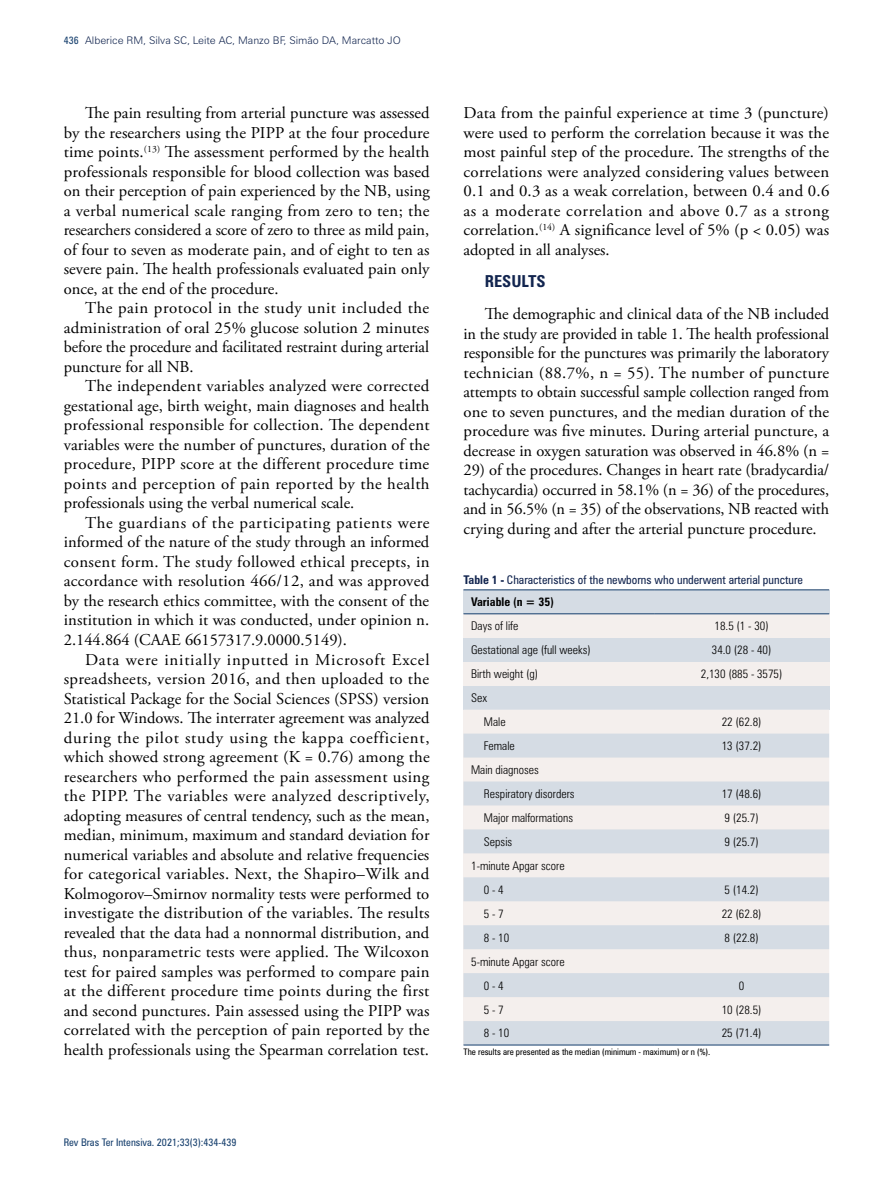
<style>
.page{position:relative;width:893px;height:1191px;background:#fff}
.page>*{position:absolute;margin:0;border:0;box-sizing:border-box;transform-origin:0 0}
.t1{font:16.5px/19.5px "Adobe Garamond Pro";color:#000;text-align:justify}
.t2{font:700 condensed 16.5px "Zurich BT";color:#12254f}
.t3{font:300 condensed 12px/24px "Zurich BT";color:#000}
.t4{font:condensed 12px/22.5px "Zurich BT";color:#12254f}
.t5{font:300 10.5px "Zurich BT";color:#12254f}
.t6{font:condensed 10.5px "Zurich BT";color:#163f6d}
.t7{font:condensed 9px "Zurich BT";color:#000}
.s1{font-weight:400;font-stretch:condensed;color:#163f6d}
.s2{font-style:italic}
.s3{font-weight:700}
.s4{font-weight:700;color:#000}
</style>
<div class="page">
<div style="left:463px;top:590px;width:191px;height:24px;background:#d5dce4"></div>
<div style="left:654px;top:590px;width:175px;height:24px;background:#d5dce4"></div>
<div style="left:463px;top:614px;width:191px;height:24px;background:#f4efed"></div>
<div style="left:654px;top:614px;width:175px;height:24px;background:#f4efed"></div>
<div style="left:463px;top:638px;width:191px;height:23px;background:#d5dce4"></div>
<div style="left:654px;top:638px;width:175px;height:23px;background:#d5dce4"></div>
<div style="left:463px;top:661px;width:191px;height:24px;background:#f4efed"></div>
<div style="left:654px;top:661px;width:175px;height:24px;background:#f4efed"></div>
<div style="left:463px;top:685px;width:191px;height:24px;background:#d5dce4"></div>
<div style="left:654px;top:685px;width:175px;height:24px;background:#d5dce4"></div>
<div style="left:463px;top:709px;width:191px;height:24px;background:#f4efed"></div>
<div style="left:654px;top:709px;width:175px;height:24px;background:#f4efed"></div>
<svg style="left:463px;top:733px;width:366px;height:311px;fill:#d5dce4"></svg>
<hr style="left:463px;top:589px;width:191px;height:1px;background:#163f6d">
<hr style="left:654px;top:589px;width:175px;height:1px;background:#163f6d">
<hr style="left:463px;top:613px;width:191px;height:1px;background:#163f6d">
<hr style="left:654px;top:613px;width:175px;height:1px;background:#163f6d">
<hr style="left:463px;top:1044px;width:191px;height:1px;background:#163f6d">
<hr style="left:654px;top:1044px;width:175px;height:1px;background:#163f6d">
<p class="t5" style="left:64px;top:34px;width:339px"><span class="s1">436</span> Alberice RM, Silva SC, Leite AC, Manzo BF, Simão DA, Marcatto JO</p>
<p class="t1" style="left:64px;top:104px;width:367px;text-indent:21px">The pain resulting from arterial puncture was assessed by the researchers using the PIPP at the four procedure time points.<sup>(13)</sup> The assessment performed by the health professionals responsible for blood collection was based on their perception of pain experienced by the NB, using a verbal numerical scale ranging from zero to ten; the researchers considered a score of zero to three as mild pain, of four to seven as moderate pain, and of eight to ten as severe pain. The health professionals evaluated pain only once, at the end of the procedure.</p>
<p class="t1" style="left:64px;top:299px;width:367px;text-indent:21px">The pain protocol in the study unit included the administration of oral 25% glucose solution 2 minutes before the procedure and facilitated restraint during arterial puncture for all NB.</p>
<p class="t1" style="left:64px;top:377px;width:367px;text-indent:21px">The independent variables analyzed were corrected gestational age, birth weight, main diagnoses and health professional responsible for collection. The dependent variables were the number of punctures, duration of the procedure, PIPP score at the different procedure time points and perception of pain reported by the health professionals using the verbal numerical scale.</p>
<p class="t1" style="left:64px;top:513px;width:367px;text-indent:21px">The guardians of the participating patients were informed of the nature of the study through an informed consent form. The study followed ethical precepts, in accordance with resolution 466/12, and was approved by the research ethics committee, with the consent of the institution in which it was conducted, under opinion n.<br>2.144.864 (CAAE 66157317.9.0000.5149).</p>
<p class="t1" style="left:64px;top:650px;width:367px;text-indent:21px">Data were initially inputted in Microsoft Excel spreadsheets<span class="s2">,</span> version 2016, and then uploaded to the Statistical Package for the Social Sciences (SPSS) version 21.0 for Windows. The interrater agreement was analyzed during the pilot study using the kappa coefficient, which showed strong agreement (K = 0.76) among the researchers who performed the pain assessment using the PIPP. The variables were analyzed descriptively, adopting measures of central tendency, such as the mean, median, minimum, maximum and standard deviation for numerical variables and absolute and relative frequencies for categorical variables. Next, the Shapiro–Wilk and Kolmogorov–Smirnov normality tests were performed to investigate the distribution of the variables. The results revealed that the data had a nonnormal distribution, and thus, nonparametric tests were applied. The Wilcoxon test for paired samples was performed to compare pain at the different procedure time points during the first and second punctures. Pain assessed using the PIPP was correlated with the perception of pain reported by the health professionals using the Spearman correlation test.</p>
<p class="t6" style="left:64px;top:1135px;width:174px">Rev Bras Ter Intensiva. 2021;33(3):434-439</p>
<p class="t1" style="left:463px;top:104px;width:367px">Data from the painful experience at time 3 (puncture) were used to perform the correlation because it was the most painful step of the procedure. The strengths of the correlations were analyzed considering values between 0.1 and 0.3 as a weak correlation, between 0.4 and 0.6 as a moderate correlation and above 0.7 as a strong correlation.<sup>(14)</sup> A significance level of 5% (p &lt; 0.05) was adopted in all analyses.</p>
<p class="t2" style="left:485px;top:271px;width:62px">RESULTS</p>
<p class="t1" style="left:463px;top:305px;width:367px;text-indent:21px">The demographic and clinical data of the NB included in the study are provided in table 1. The health professional responsible for the punctures was primarily the laboratory technician (88.7%, n = 55). The number of puncture attempts to obtain successful sample collection ranged from one to seven punctures, and the median duration of the procedure was five minutes. During arterial puncture, a decrease in oxygen saturation was observed in 46.8% (n =</p>
<p class="t1" style="left:463px;top:461px;width:367px">29) of the procedures. Changes in heart rate (bradycardia/ tachycardia) occurred in 58.1% (n = 36) of the procedures, and in 56.5% (n = 35) of the observations, NB reacted with crying during and after the arterial puncture procedure.</p>
<p class="t4" style="left:471px;top:568px;width:333px;text-indent:-8px"><span class="s3">Table 1 -</span> Characteristics of the newborns who underwent arterial puncture<br><span class="s4">Variable (n = 35)</span></p>
<p class="t3" style="left:471px;top:614px;width:49px">Days of life</p>
<p class="t3" style="left:715px;top:614px;width:56px">18.5 (1 - 30)</p>
<p class="t3" style="left:471px;top:637px;width:121px">Gestational age (full weeks)</p>
<p class="t3" style="left:712px;top:637px;width:61px">34.0 (28 - 40)</p>
<p class="t3" style="left:471px;top:661px;width:69px">Birth weight (g)</p>
<p class="t3" style="left:701px;top:661px;width:83px">2,130 (885 - 3575)</p>
<p class="t3" style="left:484px;top:685px;width:23px;text-indent:-13px">Sex<br>Male</p>
<p class="t3" style="left:722px;top:709px;width:41px">22 (62.8)</p>
<p class="t3" style="left:484px;top:733px;width:32px">Female</p>
<p class="t3" style="left:722px;top:733px;width:41px">13 (37.2)</p>
<p class="t3" style="left:484px;top:757px;width:92px;text-indent:-13px">Main diagnoses<br>Respiratory disorders</p>
<p class="t3" style="left:722px;top:781px;width:41px">17 (48.6)</p>
<p class="t3" style="left:484px;top:805px;width:91px">Major malformations</p>
<p class="t3" style="left:724px;top:805px;width:36px">9 (25.7)</p>
<p class="t3" style="left:484px;top:829px;width:30px">Sepsis</p>
<p class="t3" style="left:724px;top:829px;width:36px">9 (25.7)</p>
<p class="t3" style="left:484px;top:853px;width:82px;text-indent:-13px">1-minute Apgar score<br>0 - 4</p>
<p class="t3" style="left:724px;top:877px;width:36px">5 (14.2)</p>
<p class="t3" style="left:484px;top:901px;width:21px">5 - 7</p>
<p class="t3" style="left:722px;top:901px;width:41px">22 (62.8)</p>
<p class="t3" style="left:484px;top:925px;width:27px">8 - 10</p>
<p class="t3" style="left:724px;top:925px;width:36px">8 (22.8)</p>
<p class="t3" style="left:484px;top:949px;width:82px;text-indent:-13px">5-minute Apgar score<br>0 - 4</p>
<p class="t3" style="left:739px;top:973px;width:7px">0</p>
<p class="t3" style="left:484px;top:997px;width:21px">5 - 7</p>
<p class="t3" style="left:722px;top:997px;width:41px">10 (28.5)</p>
<p class="t3" style="left:484px;top:1021px;width:27px">8 - 10</p>
<p class="t3" style="left:722px;top:1021px;width:41px">25 (71.4)</p>
<p class="t7" style="left:463px;top:1046px;width:248px">The results are presented as the median (minimum - maximum) or n (%).</p>
</div>
